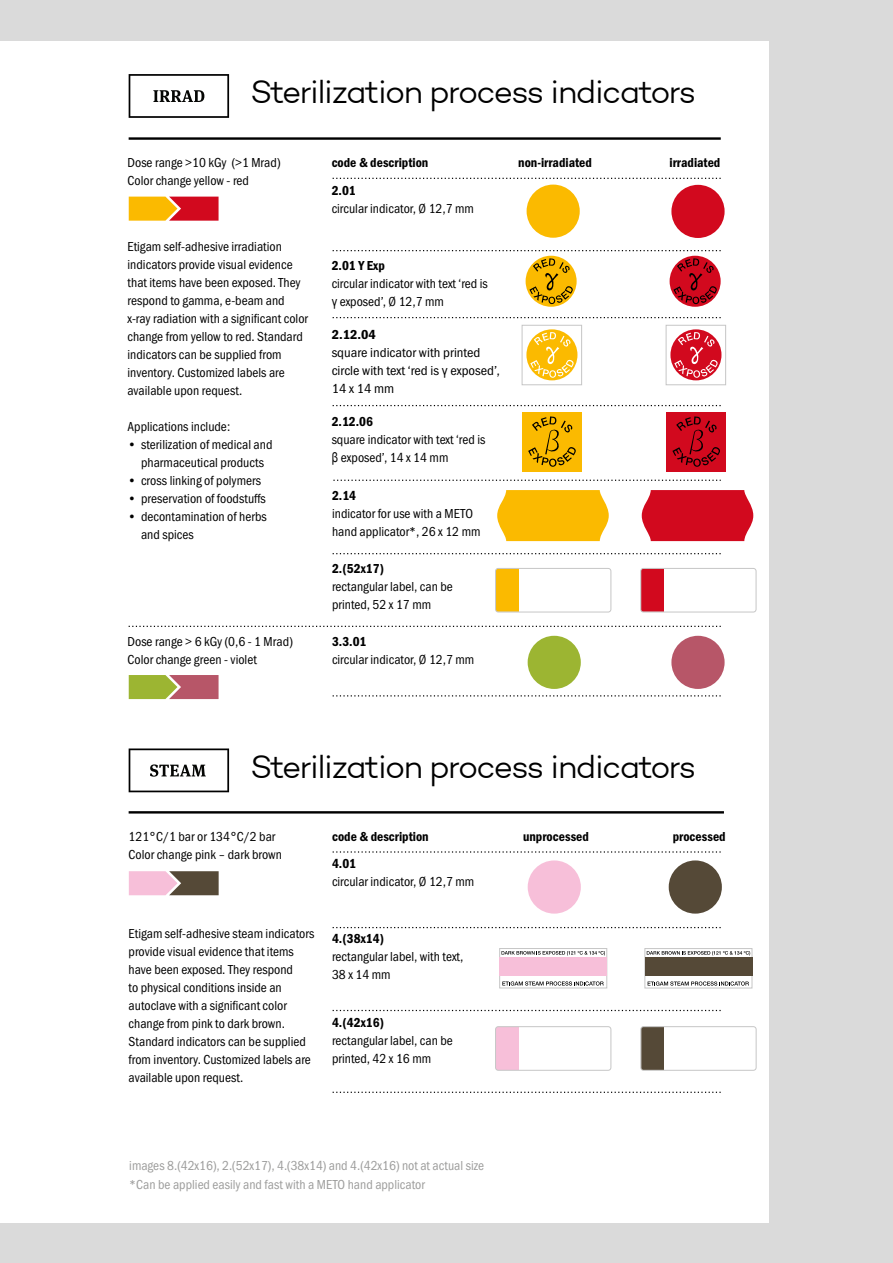
<style>
.page{position:relative;width:893px;height:1263px;background:#dadada}
.page>*{position:absolute;margin:0;border:0;box-sizing:border-box;transform-origin:0 0}
.kop-klein{font:300 33px "Campton";letter-spacing:-.05em;color:#000}
.plat{font:13.5px/18px "Franklin Gothic URW Con Boo";color:#000}
.plat-bold{font:13.5px "Franklin Gothic URW Con Dem";color:#000}
.plat-2{font:13.5px "Franklin Gothic URW Con Boo";color:#9d9d9c}
.plat-3{font:13.5px "Franklin Gothic URW Con Boo";color:#000;scale:1.07 1}
.plat-bold-2{font:13.5px/18px "Franklin Gothic URW Con Boo";color:#000}
.plat-4{font:13.5px "Franklin Gothic URW Con Dem";color:#000}
.plat-bold-3{font:13.5px "Franklin Gothic URW Con Dem";color:#000;scale:1.07 1}
.s1{font-family:"Arial Narrow"}
</style>
<div class="page">
<div style="left:0;top:41px;width:764px;height:1181px;background:#fff"></div>
<div style="left:68px;top:41px;width:700px;height:1181px;background:#fff"></div>
<hr style="left:129px;top:137px;width:592px;height:3px;background:#000">
<svg style="left:129px;top:74px;width:100px;height:44px"></svg>
<svg style="left:333px;top:480px;width:388px;height:1px"></svg>
<svg style="left:333px;top:178px;width:388px;height:1px"></svg>
<svg style="left:333px;top:250px;width:388px;height:1px"></svg>
<svg style="left:333px;top:317px;width:388px;height:1px"></svg>
<svg style="left:333px;top:405px;width:388px;height:1px"></svg>
<svg style="left:333px;top:553px;width:388px;height:1px"></svg>
<svg style="left:129px;top:626px;width:592px;height:1px"></svg>
<svg style="left:333px;top:695px;width:388px;height:1px"></svg>
<div style="left:671px;top:185px;width:54px;height:53px;background:#d2091e;border-radius:50%"></div>
<div style="left:522px;top:325px;width:60px;height:60px;background:#fff;border:1px solid #c6c6c6"></div>
<svg style="left:526px;top:329px;width:51px;height:51px"></svg>
<svg style="left:530px;top:332px;width:44px;height:46px;background:#fbca3d"></svg>
<div style="left:666px;top:325px;width:60px;height:60px;background:#fff;border:1px solid #c6c6c6"></div>
<svg style="left:670px;top:329px;width:51px;height:51px"></svg>
<svg style="left:674px;top:332px;width:44px;height:46px;background:#dc4353"></svg>
<div style="left:528px;top:636px;width:53px;height:53px;background:#9cb532;border-radius:50%"></div>
<div style="left:671px;top:636px;width:54px;height:53px;background:#b75668;border-radius:50%"></div>
<div style="left:522px;top:412px;width:60px;height:59px;background:#fbba00"></div>
<svg style="left:528px;top:416px;width:48px;height:51px"></svg>
<div style="left:666px;top:412px;width:60px;height:59px;background:#d2091e"></div>
<svg style="left:672px;top:416px;width:48px;height:51px"></svg>
<svg style="left:670px;top:256px;width:51px;height:51px"></svg>
<svg style="left:673px;top:258px;width:44px;height:46px;background:#b51d2d"></svg>
<svg style="left:497px;top:490px;width:112px;height:51px;background:#fbbf14"></svg>
<svg style="left:642px;top:490px;width:111px;height:51px;background:#d51a2e"></svg>
<div style="left:527px;top:185px;width:53px;height:53px;background:#fbba00;border-radius:50%"></div>
<div style="left:496px;top:568px;width:23px;height:44px;background:#fbba00"></div>
<div style="left:495px;top:568px;width:116px;height:44px;border:1px solid #c6c6c6;border-radius:3px"></div>
<div style="left:641px;top:568px;width:23px;height:44px;background:#d2091e"></div>
<div style="left:640px;top:568px;width:116px;height:44px;border:1px solid #c6c6c6;border-radius:3px"></div>
<svg style="left:129px;top:197px;width:90px;height:24px;background:#e7691d"></svg>
<svg style="left:129px;top:675px;width:90px;height:24px;background:#ad8a55"></svg>
<svg style="left:129px;top:748px;width:100px;height:44px"></svg>
<hr style="left:129px;top:811px;width:595px;height:2px;background:#000">
<svg style="left:333px;top:851px;width:388px;height:1px"></svg>
<svg style="left:333px;top:927px;width:388px;height:1px"></svg>
<svg style="left:333px;top:1010px;width:388px;height:1px"></svg>
<svg style="left:333px;top:1092px;width:388px;height:1px"></svg>
<div style="left:528px;top:860px;width:53px;height:54px;background:#f7bfd9;border-radius:50%"></div>
<div style="left:669px;top:860px;width:53px;height:54px;background:#554937;border-radius:50%"></div>
<div style="left:499px;top:948px;width:108px;height:40px;background:#fff;border:1px solid #c6c6c6"></div>
<svg style="left:501px;top:951px;width:104px;height:4px"></svg>
<svg style="left:502px;top:981px;width:102px;height:4px"></svg>
<div style="left:500px;top:957px;width:107px;height:19px;background:#f7bfd9"></div>
<div style="left:645px;top:948px;width:107px;height:40px;background:#fff;border:1px solid #c6c6c6"></div>
<svg style="left:647px;top:951px;width:103px;height:4px"></svg>
<svg style="left:648px;top:981px;width:101px;height:5px"></svg>
<div style="left:645px;top:957px;width:107px;height:19px;background:#554937"></div>
<div style="left:496px;top:1027px;width:23px;height:43px;background:#f7bfd9"></div>
<div style="left:495px;top:1026px;width:116px;height:44px;border:1px solid #c6c6c6;border-radius:3px"></div>
<div style="left:641px;top:1027px;width:23px;height:43px;background:#554937"></div>
<div style="left:641px;top:1026px;width:115px;height:44px;border:1px solid #c6c6c6;border-radius:3px"></div>
<svg style="left:129px;top:871px;width:90px;height:24px;background:#a9898d"></svg>
<svg style="left:526px;top:256px;width:51px;height:51px"></svg>
<svg style="left:529px;top:258px;width:44px;height:46px;background:#d5a316"></svg>
<p class="kop-klein" style="left:250px;top:71px;width:447px">Sterilization process indicators</p>
<p class="plat" style="left:128px;top:154px;width:155px">Dose range &gt;10 kGy (&gt;1 Mrad)<br>Color change yellow - red</p>
<p class="plat" style="left:128px;top:237px;width:182px">Etigam self-adhesive irradiation indicators provide visual evidence that items have been exposed. They respond to gamma, e-beam and x-ray radiation with a significant color change from yellow to red. Standard indicators can be supplied from inventory. Customized labels are available upon request.</p>
<p class="plat" style="left:128px;top:417px;width:104px">Applications include:</p>
<p class="plat" style="left:128px;top:435px;width:146px">• sterilization of medical and</p>
<p class="plat" style="left:141px;top:453px;width:125px">pharmaceutical products</p>
<p class="plat" style="left:128px;top:471px;width:135px">• cross linking of polymers</p>
<p class="plat" style="left:128px;top:489px;width:140px">• preservation of foodstuffs</p>
<p class="plat" style="left:128px;top:507px;width:141px">• decontamination of herbs</p>
<p class="plat" style="left:141px;top:525px;width:54px">and spices</p>
<p class="plat" style="left:128px;top:632px;width:167px">Dose range &gt; 6 kGy (0,6 - 1 Mrad)<br>Color change green - violet</p>
<p class="plat-4" style="left:332px;top:154px;width:98px">code &amp; description</p>
<p class="plat-bold" style="left:518px;top:154px;width:75px">non-irradiated</p>
<p class="plat-bold" style="left:669px;top:154px;width:52px">irradiated</p>
<p class="plat-bold" style="left:332px;top:181px;width:26px">2.01</p>
<p class="plat" style="left:332px;top:199px;width:144px">circular indicator, Ø 12,7 mm</p>
<p class="plat-bold" style="left:332px;top:257px;width:55px">2.01 Y Exp</p>
<p class="plat" style="left:332px;top:274px;width:158px">circular indicator with text ‘red is <span class="s1">γ</span> exposed’, Ø 12,7 mm</p>
<p class="plat-bold-3" style="left:332px;top:326px;width:43px">2.12.04</p>
<p class="plat-3" style="left:332px;top:344px;width:141px">square indicator with printed</p>
<p class="plat-3" style="left:332px;top:362px;width:159px">circle with text ‘red is <span class="s1">γ</span> exposed’,</p>
<p class="plat-3" style="left:332px;top:380px;width:60px">14 x 14 mm</p>
<p class="plat-bold" style="left:332px;top:413px;width:43px">2.12.06</p>
<p class="plat" style="left:332px;top:431px;width:155px">square indicator with text ‘red is</p>
<p class="plat" style="left:332px;top:449px;width:118px"><span class="s1">β</span> exposed’, 14 x 14 mm</p>
<p class="plat-bold" style="left:332px;top:486px;width:26px">2.14</p>
<p class="plat" style="left:332px;top:504px;width:150px">indicator for use with a METO hand applicator*, 26 x 12 mm</p>
<p class="plat-bold" style="left:332px;top:560px;width:54px">2.(52x17)</p>
<p class="plat-bold-2" style="left:332px;top:577px;width:122px">rectangular label, can be printed, 52 x 17 mm</p>
<p class="plat-bold" style="left:332px;top:632px;width:36px">3.3.01</p>
<p class="plat" style="left:332px;top:650px;width:144px">circular indicator, Ø 12,7 mm</p>
<p class="kop-klein" style="left:250px;top:746px;width:447px">Sterilization process indicators</p>
<p class="plat" style="left:129px;top:828px;width:155px">121°C/1 bar or 134°C/2 bar<br>Color change pink – dark brown</p>
<p class="plat" style="left:129px;top:924px;width:187px">Etigam self-adhesive steam indicators provide visual evidence that items have been exposed. They respond<br>to physical conditions inside an autoclave with a significant color change from pink to dark brown.<br>Standard indicators can be supplied from inventory. Customized labels are available upon request.</p>
<p class="plat-bold" style="left:332px;top:828px;width:98px">code &amp; description</p>
<p class="plat-bold" style="left:523px;top:828px;width:67px">unprocessed</p>
<p class="plat-bold" style="left:673px;top:828px;width:54px">processed</p>
<p class="plat-bold" style="left:332px;top:855px;width:26px">4.01</p>
<p class="plat" style="left:332px;top:873px;width:144px">circular indicator, Ø 12,7 mm</p>
<p class="plat-bold" style="left:332px;top:930px;width:54px">4.(38x14)</p>
<p class="plat" style="left:332px;top:948px;width:133px">rectangular label, with text,</p>
<p class="plat" style="left:332px;top:966px;width:60px">38 x 14 mm</p>
<p class="plat-bold" style="left:332px;top:1013px;width:54px">4.(42x16)</p>
<p class="plat" style="left:332px;top:1031px;width:122px">rectangular label, can be printed, 42 x 16 mm</p>
<p class="plat-2" style="left:129px;top:1157px;width:356px">images 8.(42x16), 2.(52x17), 4.(38x14) and 4.(42x16) not at actual size</p>
<p class="plat-2" style="left:129px;top:1176px;width:297px">*Can be applied easily and fast with a METO hand applicator</p>
</div>
